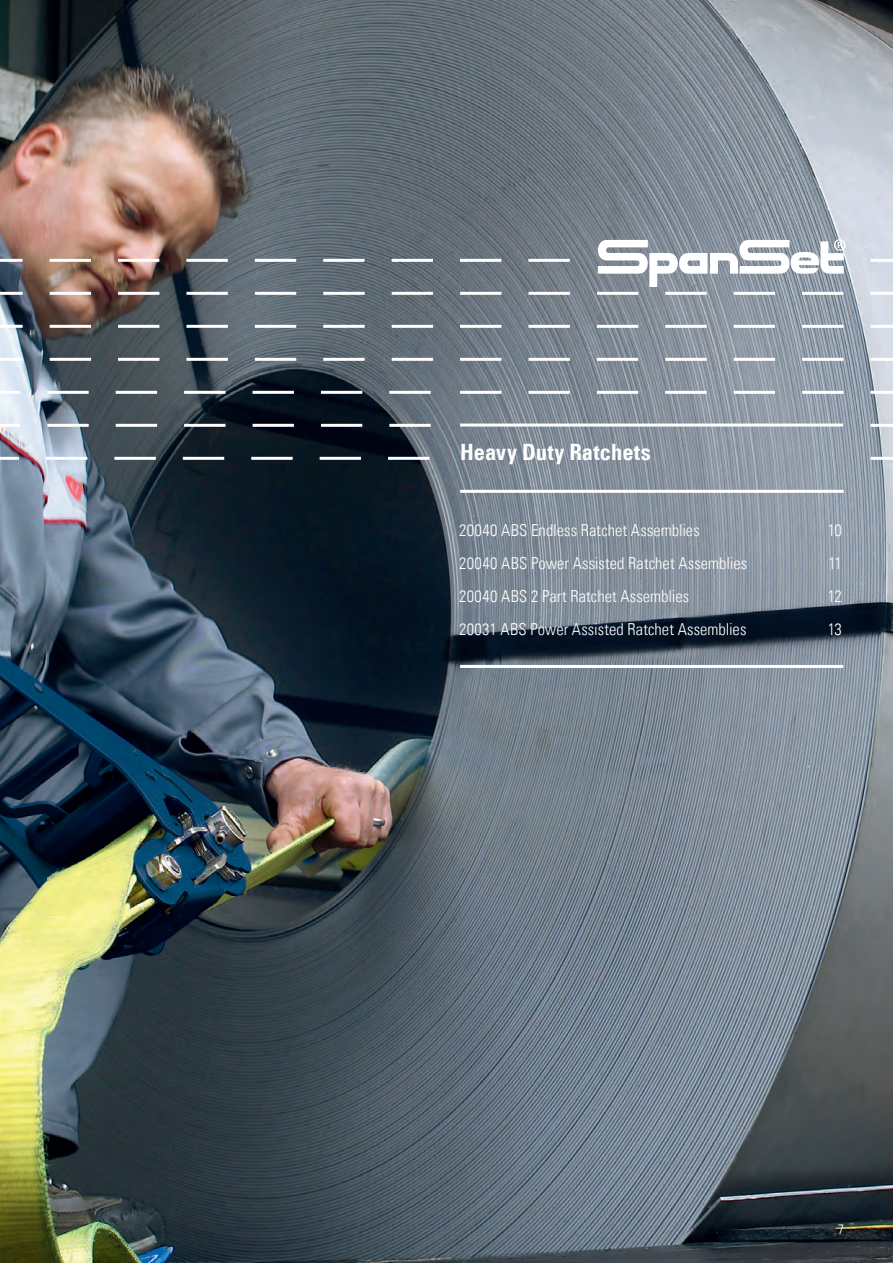
<style>
.page{position:relative;width:893px;height:1263px;background:#fff}
.page>*{position:absolute;margin:0;border:0;box-sizing:border-box;transform-origin:0 0}
.CH_-_01_1_TOC{font:700 condensed 22.5px "Univers";letter-spacing:.005em;color:#fff}
.Chapter_Contents{font:300 condensed 16.5px "Univers LT Std";letter-spacing:.005em;color:#fff}
.t1{font:300 condensed 13.5px "Univers LT Std";color:#fff}
</style>
<div class="page">
<img style="left:0;top:0;width:893px;height:1263px">
<hr style="left:460px;top:665px;width:383px;height:3px;background:#fff">
<svg style="left:0;top:424px;width:446px;height:3px"></svg>
<svg style="left:0;top:457px;width:446px;height:3px"></svg>
<hr style="left:460px;top:423px;width:383px;height:3px;background:#fff">
<hr style="left:460px;top:490px;width:384px;height:3px;background:#fff">
<svg style="left:0;top:325px;width:893px;height:3px"></svg>
<svg style="left:0;top:358px;width:893px;height:3px"></svg>
<svg style="left:0;top:391px;width:893px;height:3px"></svg>
<svg style="left:861px;top:424px;width:32px;height:3px"></svg>
<svg style="left:861px;top:457px;width:32px;height:3px"></svg>
<svg style="left:0;top:239px;width:893px;height:56px;background:#8e8f93"></svg>
<p class="CH_-_01_1_TOC" style="left:460px;top:438px;width:192px">Heavy Duty Ratchets</p>
<p class="Chapter_Contents" style="left:459px;top:520px;width:242px">20040 ABS Endless Ratchet Assemblies</p>
<p class="Chapter_Contents" style="left:828px;top:520px;width:16px">10</p>
<p class="Chapter_Contents" style="left:459px;top:553px;width:289px">20040 ABS Power Assisted Ratchet Assemblies</p>
<p class="Chapter_Contents" style="left:828px;top:553px;width:15px">11</p>
<p class="Chapter_Contents" style="left:459px;top:586px;width:231px">20040 ABS 2 Part Ratchet Assemblies</p>
<p class="Chapter_Contents" style="left:828px;top:586px;width:15px">12</p>
<p class="Chapter_Contents" style="left:459px;top:619px;width:289px">20031 ABS Power Assisted Ratchet Assemblies</p>
<p class="Chapter_Contents" style="left:828px;top:619px;width:16px">13</p>
<p class="t1" style="left:838px;top:1221px;width:7px">7</p>
</div>
